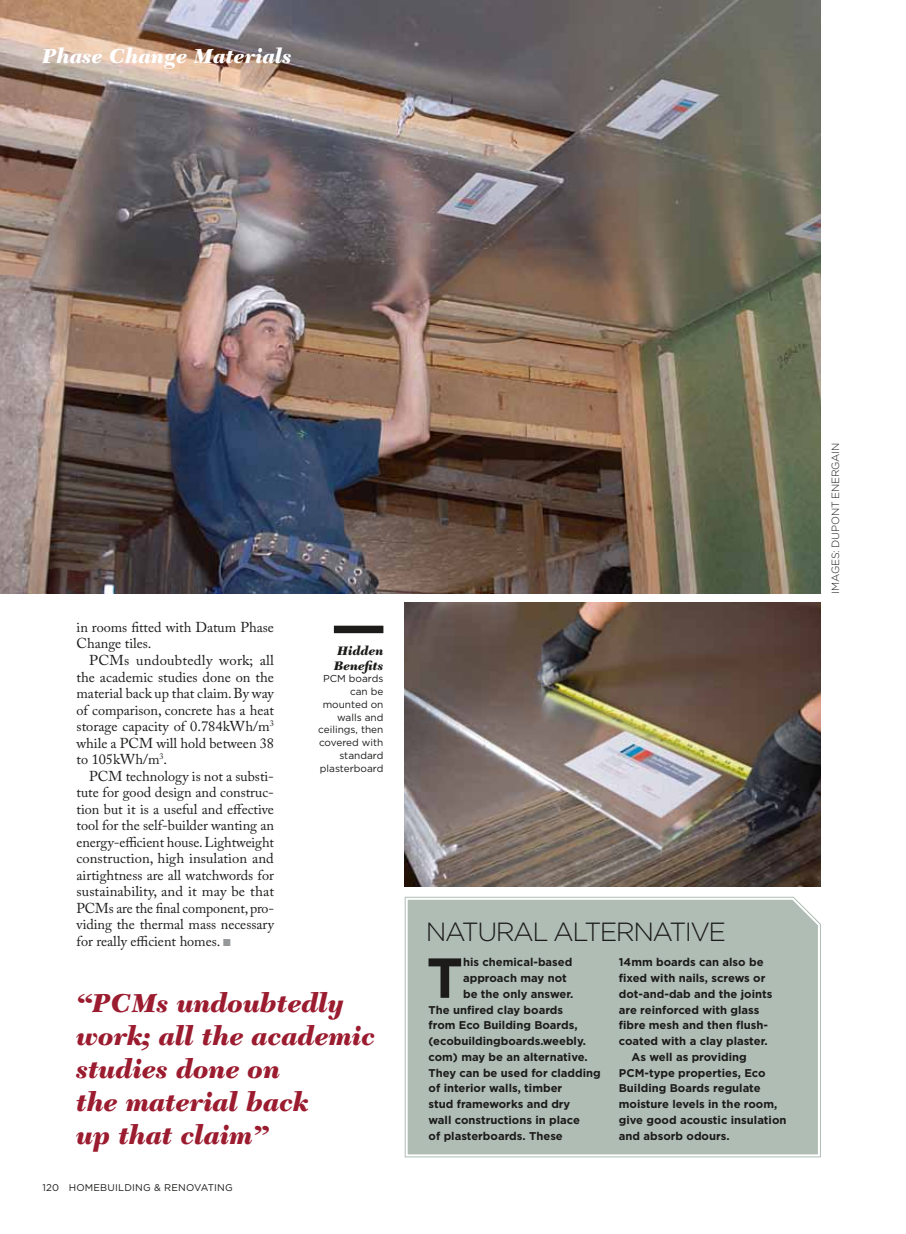
<style>
.page{position:relative;width:906px;height:1234px;background:#fff}
.page>*{position:absolute;margin:0;border:0;box-sizing:border-box;transform-origin:0 0}
.t1{font:700 56.25px "Gotham";color:#1c1b1a}
.t2{font:italic 900 27px/33px "New Caledonia";color:#9b1b2f}
.t3{font:300 26.25px "Gotham";color:#1c1b1a}
.t4{font:italic 900 21px "New Caledonia";color:#fff}
.t5{font:14.25px/16.5px "Adobe Caslon Pro";color:#1c1b1a;text-align:justify}
.t6{font:italic 900 12.75px/15px "New Caledonia";color:#1c1b1a}
.t7{font:700 11.25px "Gotham";color:#1c1b1a}
.t8{font:300 10.5px "Gotham";letter-spacing:-.02em;color:#1c1b1a}
.t9{font:10.05px/12.8px "Gotham";color:#1c1b1a;text-align:right}
.t10{font:9.75px "Gotham";letter-spacing:.02em;color:#1c1b1a}
.s1{color:#969798}
</style>
<div class="page">
<img style="left:0;top:0;width:821px;height:593px">
<img style="left:405px;top:602px;width:416px;height:283px">
<svg style="left:404px;top:896px;width:417px;height:261px"></svg>
<div style="left:409px;top:901px;width:407px;height:251px;background:#afbdb5"></div>
<div style="left:334px;top:625px;width:49px;height:8px;background:#1c1b1a"></div>
<h3 class="t4" style="left:43px;top:43px;width:251px">Phase Change Materials</h3>
<p class="t5" style="left:77px;top:618px;width:199px">in rooms fitted with Datum Phase<br>Change tiles.</p>
<p class="t5" style="left:77px;top:651px;width:199px;text-indent:13px">PCMs undoubtedly work; all the academic studies done on the material back up that claim. By way of comparison, concrete has a heat storage capacity of 0.784kWh/m<sup>3 </sup>while a PCM will hold between 38 to 105kWh/m<sup>3</sup>.</p>
<p class="t5" style="left:77px;top:767px;width:199px;text-indent:13px">PCM technology is not a substi&shy;tute for good design and construc&shy;tion but it is a useful and effective tool for the self-builder wanting an energy-efficient house. Lightweight construction, high insulation and airtightness are all watchwords for sustainability, and it may be that PCMs are the final component, pro&shy;viding the thermal mass necessary for really efficient homes. <span class="s1">■</span></p>
<p class="t6" style="left:334px;top:643px;width:51px">Hidden<br>Benefits</p>
<p class="t9" style="left:318px;top:672px;width:67px">PCM boards can be mounted on walls and ceilings, then covered with standard plasterboard</p>
<h2 class="t2" style="left:77px;top:986px;width:300px">“PCMs undoubtedly work; all the academic studies done on<br>the material back<br>up that claim”</h2>
<p class="t10" style="left:43px;top:1181px;width:192px">120 Homebuilding &amp; Renovating</p>
<h3 class="t3" style="left:426px;top:916px;width:302px">NATURAL ALTERNATIVE</h3>
<h1 class="t1" style="left:426px;top:945px;width:38px">T</h1>
<p class="t7" style="left:463px;top:955px;width:111px">his chemical-based</p>
<p class="t7" style="left:463px;top:971px;width:105px">approach may not</p>
<p class="t7" style="left:463px;top:987px;width:112px">be the only answer.</p>
<p class="t7" style="left:428px;top:1002px;width:136px">The unfired clay boards</p>
<p class="t7" style="left:428px;top:1018px;width:151px">from Eco Building Boards,</p>
<p class="t7" style="left:428px;top:1034px;width:159px">(ecobuildingboards.weebly.</p>
<p class="t7" style="left:428px;top:1050px;width:161px">com) may be an alternative.</p>
<p class="t7" style="left:428px;top:1065px;width:174px">They can be used for cladding</p>
<p class="t7" style="left:428px;top:1081px;width:135px">of interior walls, timber</p>
<p class="t7" style="left:428px;top:1097px;width:143px">stud frameworks and dry</p>
<p class="t7" style="left:428px;top:1113px;width:153px">wall constructions in place</p>
<p class="t7" style="left:428px;top:1128px;width:136px">of plasterboards. These</p>
<p class="t7" style="left:619px;top:955px;width:146px">14mm boards can also be</p>
<p class="t7" style="left:619px;top:971px;width:148px">fixed with nails, screws or</p>
<p class="t7" style="left:619px;top:987px;width:155px">dot-and-dab and the joints</p>
<p class="t7" style="left:619px;top:1002px;width:142px">are reinforced with glass</p>
<p class="t7" style="left:619px;top:1018px;width:151px">fibre mesh and then flush-</p>
<p class="t7" style="left:619px;top:1034px;width:150px">coated with a clay plaster.</p>
<p class="t7" style="left:631px;top:1050px;width:117px">As well as providing</p>
<p class="t7" style="left:619px;top:1065px;width:148px">PCM -type properties, Eco</p>
<p class="t7" style="left:619px;top:1081px;width:143px">Building Boards regulate</p>
<p class="t7" style="left:619px;top:1097px;width:160px">moisture levels in the room,</p>
<p class="t7" style="left:619px;top:1113px;width:169px">give good acoustic insulation</p>
<p class="t7" style="left:619px;top:1128px;width:112px">and absorb odours.</p>
<p class="t8" style="left:830px;top:593px;width:152px;rotate:-90deg">IMAGES: DUPONT ENERGAIN</p>
</div>
